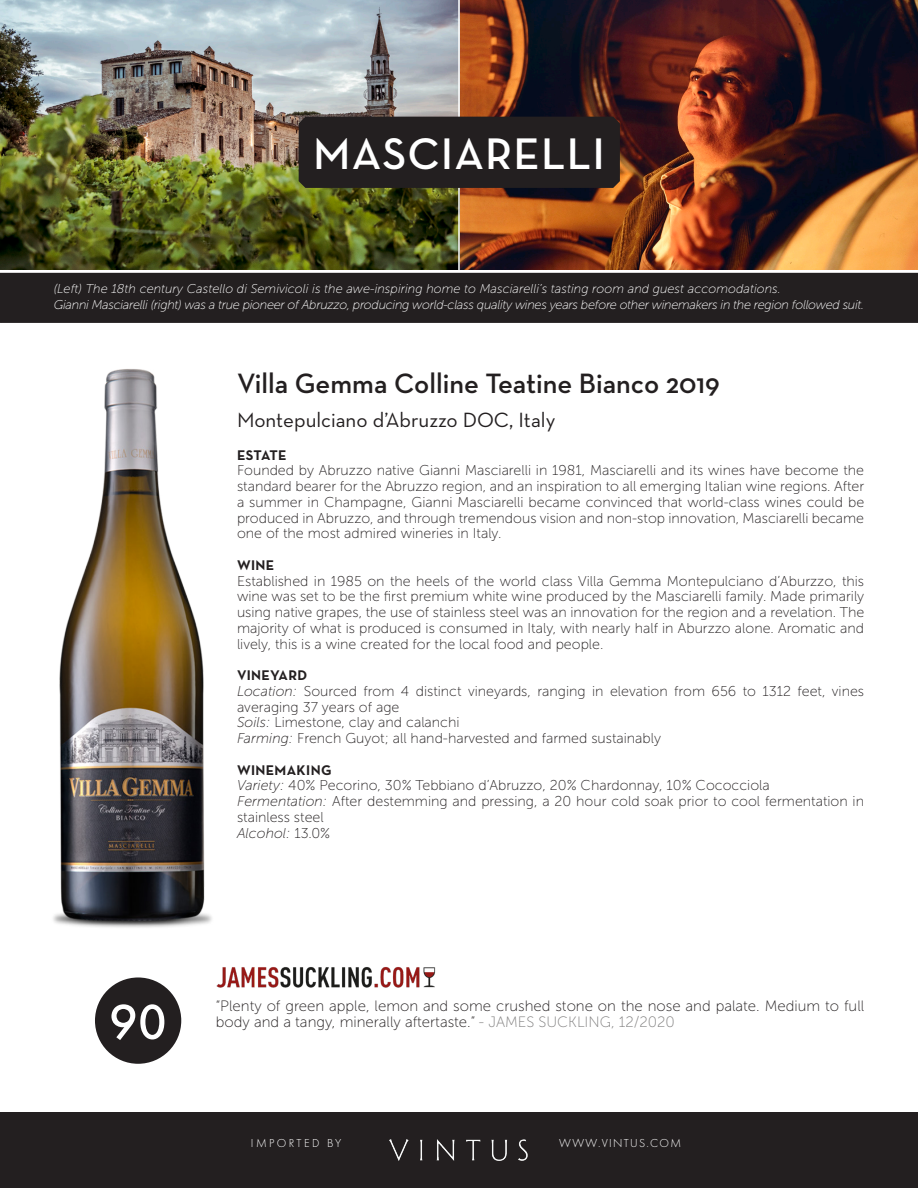
<style>
.page{position:relative;width:918px;height:1188px;background:#fff}
.page>*{position:absolute;margin:0;border:0;box-sizing:border-box;transform-origin:0 0}
.t1{font:500 51px "Futura PT";color:#fff}
.t2{font:600 45px "Neutraface Text";letter-spacing:.025em;color:#fff}
.t3{font:600 28.5px "Neutraface Text";color:#231f20}
.t4{font:21px "Neutraface Text";color:#231f20}
.t5{font:15px/16.5px "Museo Sans 100";color:#231f20}
.t6{font:14.25px/15.8px "Museo Sans 100";color:#231f20;text-align:justify}
.t7{font:700 14.25px "Neutraface Text";letter-spacing:.025em;color:#231f20}
.t8{font:italic 14.25px "Museo Sans 100";color:#231f20}
.t9{font:italic 12.75px "Museo Sans 100";letter-spacing:-.025em;color:#fff}
.t10{font:italic 12.75px "Museo Sans 100";color:#fff}
.t11{font:300 12px "Futura PT";letter-spacing:.11em;color:#fff}
.t12{font:300 12px "Futura PT";letter-spacing:.2em;color:#fff}
.s1{font-style:italic}
.s2{font-style:normal}
.s3{color:#7f7e7e}
</style>
<div class="page">
<img style="left:216px;top:967px;width:220px;height:21px">
<img style="left:1px;top:0;width:917px;height:270px">
<div style="left:1px;top:274px;width:916px;height:48px;background:#231f20"></div>
<div style="left:0;top:273px;width:918px;height:50px;border:2px solid #231f20"></div>
<hr style="left:458px;top:0;width:2px;height:270px;background:#fff">
<div style="left:299px;top:117px;width:321px;height:71px;background:#231f20"></div>
<div style="left:0;top:1112px;width:918px;height:76px;background:#231f20"></div>
<img style="left:384px;top:1133px;width:148px;height:33px">
<img style="left:53px;top:369px;width:159px;height:559px">
<div style="left:95px;top:977px;width:86px;height:87px;background:#231f20;border-radius:50%"></div>
<p class="t2" style="left:313px;top:126px;width:293px">MASCIARELLI</p>
<p class="t10" style="left:54px;top:282px;width:729px">(Left) The 18th century Castello di Semivicoli is the awe-inspiring home to Masciarelli’s tasting room and guest accomodations.</p>
<p class="t9" style="left:54px;top:298px;width:812px">Gianni Masciarelli (right) was a true pioneer of Abruzzo, producing world-class quality wines years before other winemakers in the region followed suit.</p>
<p class="t3" style="left:237px;top:365px;width:484px">Villa Gemma Colline Teatine Bianco 2019</p>
<p class="t4" style="left:237px;top:406px;width:320px">Montepulciano d’Abruzzo DOC, Italy</p>
<p class="t7" style="left:237px;top:446px;width:51px">ESTATE</p>
<p class="t6" style="left:237px;top:463px;width:629px">Founded by Abruzzo native Gianni Masciarelli in 1981, Masciarelli and its wines have become the standard bearer for the Abruzzo region, and an inspiration to all emerging Italian wine regions. After a summer in Champagne, Gianni Masciarelli became convinced that world-class wines could be produced in Abruzzo, and through tremendous vision and non-stop innovation, Masciarelli became one of the most admired wineries in Italy.</p>
<p class="t7" style="left:237px;top:556px;width:39px">WINE</p>
<p class="t6" style="left:237px;top:573px;width:629px">Established in 1985 on the heels of the world class Villa Gemma Montepulciano d’Aburzzo, this wine was set to be the first premium white wine produced by the Masciarelli family. Made primarily using native grapes, the use of stainless steel was an innovation for the region and a revelation. The majority of what is produced is consumed in Italy, with nearly half in Aburzzo alone. Aromatic and lively, this is a wine created for the local food and people.</p>
<p class="t7" style="left:237px;top:666px;width:72px">VINEYARD</p>
<p class="t6" style="left:237px;top:683px;width:629px"><span class="s1">Location:</span> Sourced from 4 distinct vineyards, ranging in elevation from 656 to 1312 feet, vines averaging 37 years of age</p>
<p class="t6" style="left:237px;top:715px;width:224px"><span class="s1">Soils:</span> Limestone, clay and calanchi</p>
<p class="t6" style="left:237px;top:730px;width:426px"><span class="s1">Farming:</span> French Guyot; all hand-harvested and farmed sustainably</p>
<p class="t7" style="left:237px;top:761px;width:96px">WINEMAKING</p>
<p class="t6" style="left:237px;top:778px;width:534px"><span class="s1">Variety:</span> 40% Pecorino, 30% Tebbiano d’Abruzzo, 20% Chardonnay, 10% Cococciola</p>
<p class="t6" style="left:237px;top:793px;width:629px"><span class="s1">Fermentation:</span> After destemming and pressing, a 20 hour cold soak prior to cool fermentation in stainless steel</p>
<p class="t8" style="left:237px;top:825px;width:95px">Alcohol: <span class="s2">13.0%</span></p>
<p class="t1" style="left:109px;top:991px;width:59px">90</p>
<p class="t5" style="left:216px;top:997px;width:650px">“Plenty of green apple, lemon and some crushed stone on the nose and palate. Medium to full body and a tangy, minerally aftertaste.” <span class="s3">- JAMES SUCKLING, 12/2020</span></p>
<p class="t12" style="left:251px;top:1137px;width:92px">IMPORTED BY</p>
<p class="t11" style="left:559px;top:1137px;width:123px">WWW.VINTUS.COM</p>
</div>
